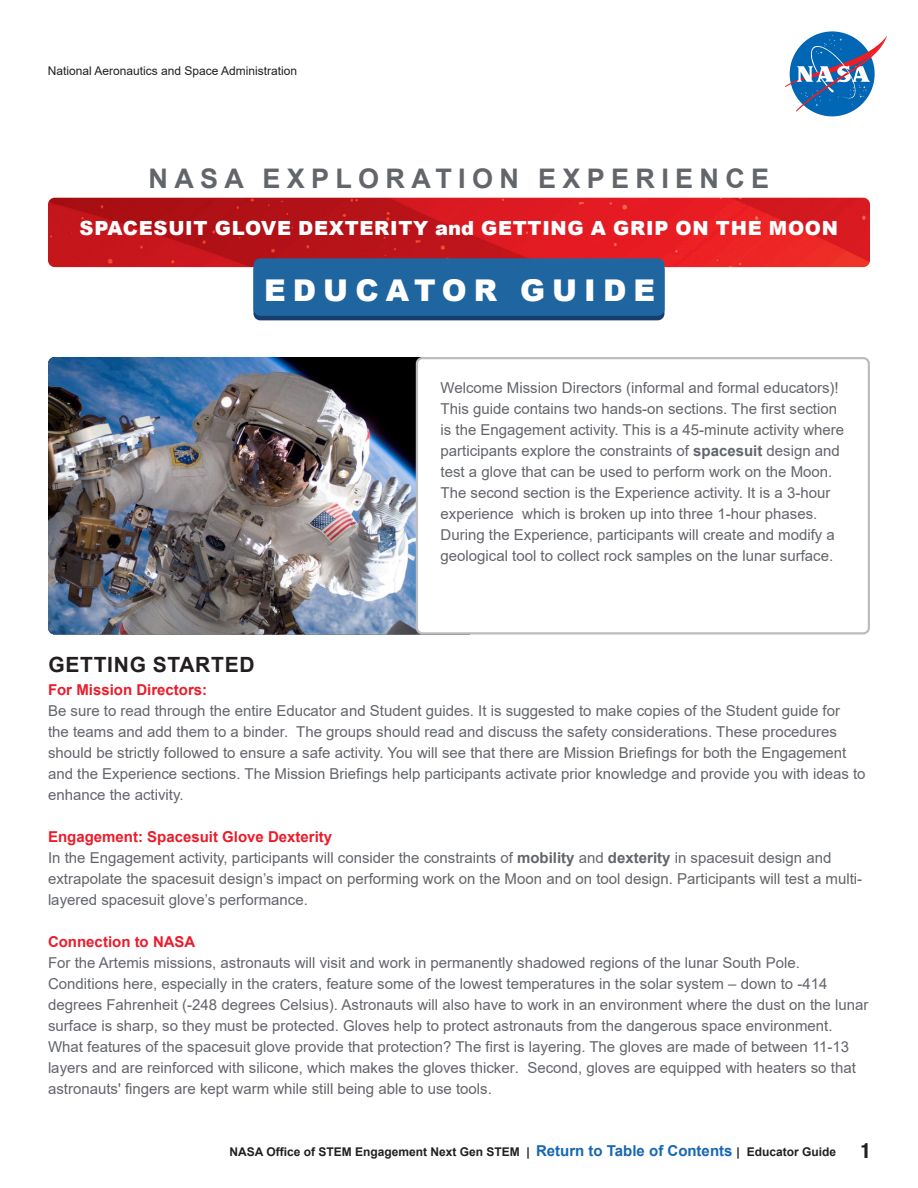
<style>
.page{position:relative;width:918px;height:1188px;background:#fff}
.page>*{position:absolute;margin:0;border:0;box-sizing:border-box;transform-origin:0 0}
.t1{font:900 30px "Arial";letter-spacing:.235em;color:#fff}
.t2{font:700 27px "Arial";letter-spacing:.235em;color:#62656a}
.t3{font:700 21px "Arial";letter-spacing:.035em;color:#231f20}
.t4{font:900 19.5px "Arial";letter-spacing:.035em;color:#fff}
.t5{font:15px/21px "Arial";color:#62656a}
.t6{font:700 15px "Arial";color:#eb1c2b}
.t7{font:700 12px "Arial";color:#231f20}
.t8{font:12px "Arial";color:#231f20}
.s1{font-weight:700}
.s2{font-weight:700;color:#eb1c2b}
.s3{font-size:15px;color:#1767b3}
.s4{font-family:"Helvetica Neue LT Std";font-stretch:condensed;font-size:21px}
</style>
<div class="page">
<div style="left:790px;top:31px;width:85px;height:85px;background:#0166b3;border-radius:50%"></div>
<svg style="left:785px;top:35px;width:102px;height:77px"></svg>
<img style="left:48px;top:198px;width:822px;height:69px">
<div style="left:254px;top:263px;width:410px;height:57px;background:#163d6b;border-radius:7px"></div>
<div style="left:254px;top:258px;width:410px;height:58px;background:#1f65a0;border-radius:7px"></div>
<img style="left:48px;top:357px;width:370px;height:277px">
<div style="left:416px;top:357px;width:454px;height:277px;border:4px solid #bcbdc0;border-radius:4px"></div>
<div style="left:418px;top:359px;width:450px;height:273px;background:#fff;border-radius:4px"></div>
<p class="t8" style="left:48px;top:62px;width:251px">National Aeronautics and Space Administration</p>
<h2 class="t2" style="left:149px;top:159px;width:622px">NASA EXPLORATION EXPERIENCE</h2>
<h3 class="t4" style="left:80px;top:214px;width:760px">SPACESUIT GLOVE DEXTERITY and GETTING A GRIP ON THE MOON</h3>
<h1 class="t1" style="left:264px;top:269px;width:392px">EDUCATOR GUIDE</h1>
<p class="t5" style="left:441px;top:377px;width:405px">Welcome Mission Directors (informal and formal educators)!<br>This guide contains two hands-on sections. The first section is the Engagement activity. This is a 45-minute activity where participants explore the constraints of <span class="s1">spacesuit</span> design and test a glove that can be used to perform work on the Moon.<br>The second section is the Experience activity. It is a 3-hour experience which is broken up into three 1-hour phases.<br>During the Experience, participants will create and modify a geological tool to collect rock samples on the lunar surface.</p>
<h3 class="t3" style="left:48px;top:650px;width:208px">GETTING STARTED</h3>
<p class="t6" style="left:48px;top:680px;width:161px">For Mission Directors:</p>
<p class="t5" style="left:48px;top:701px;width:819px">Be sure to read through the entire Educator and Student guides. It is suggested to make copies of the Student guide for<br>the teams and add them to a binder. The groups should read and discuss the safety considerations. These procedures should be strictly followed to ensure a safe activity. You will see that there are Mission Briefings for both the Engagement and the Experience sections. The Mission Briefings help participants activate prior knowledge and provide you with ideas to enhance the activity.</p>
<p class="t5" style="left:48px;top:827px;width:816px"><span class="s2">Engagement: Spacesuit Glove Dexterity<br></span>In the Engagement activity, participants will consider the constraints of <span class="s1">mobility</span> and <span class="s1">dexterity</span> in spacesuit design and extrapolate the spacesuit design’s impact on performing work on the Moon and on tool design. Participants will test a multi&shy;layered spacesuit glove’s performance.</p>
<p class="t6" style="left:48px;top:932px;width:149px">Connection to NASA</p>
<p class="t5" style="left:48px;top:953px;width:822px">For the Artemis missions, astronauts will visit and work in permanently shadowed regions of the lunar South Pole.<br>Conditions here, especially in the craters, feature some of the lowest temperatures in the solar system – down to -414 degrees Fahrenheit (-248 degrees Celsius). Astronauts will also have to work in an environment where the dust on the lunar surface is sharp, so they must be protected. Gloves help to protect astronauts from the dangerous space environment.<br>What features of the spacesuit glove provide that protection? The first is layering. The gloves are made of between 11-13 layers and are reinforced with silicone, which makes the gloves thicker. Second, gloves are equipped with heaters so that astronauts' fingers are kept warm while still being able to use tools.</p>
<p class="t7" style="left:229px;top:1143px;width:643px">NASA Office of STEM Engagement Next Gen STEM | <span class="s3">Return to Table of Contents</span> | Educator Guide <span class="s4">1</span></p>
</div>
